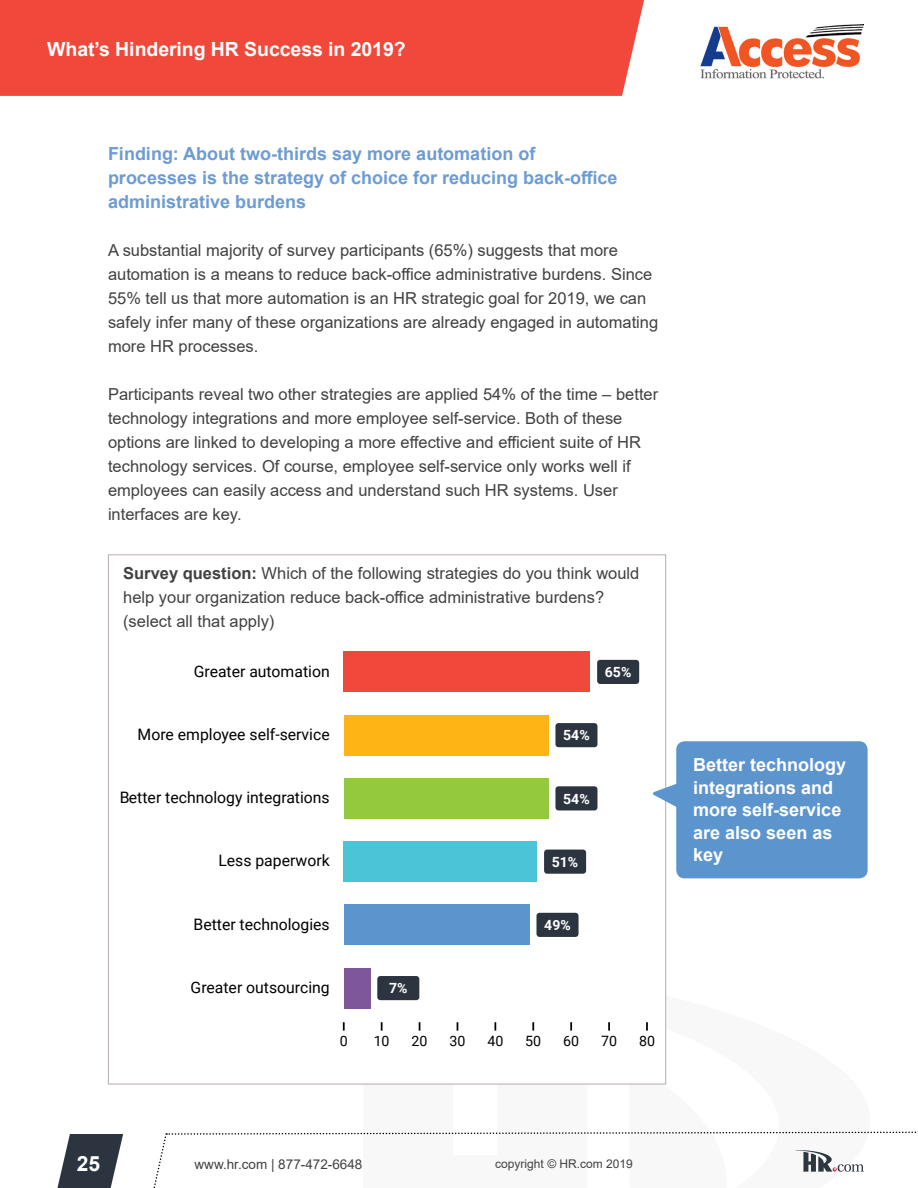
<style>
.page{position:relative;width:918px;height:1188px;background:#fff}
.page>*{position:absolute;margin:0;border:0;box-sizing:border-box;transform-origin:0 0}
.t1{font:700 21px "Arial";color:#fff}
.t2{font:700 19.5px "Arial";letter-spacing:-.005em;color:#fff}
.t3{font:700 18px/24px "Arial";color:#6c9cd3}
.t4{font:700 18px/22.5px "Arial";color:#fff}
.t5{font:16.5px/24px "Arial";color:#414042}
.t6{font:15.75px "Roboto";color:#000}
.t7{font:14.25px "Roboto";color:#000}
.t8{font:700 13.95px "Roboto";color:#fff}
.t9{font:13.5px "Arial";color:#414042}
.t10{font:12px "Arial";color:#414042}
.s1{font-weight:700}
</style>
<div class="page">
<div style="left:0;top:0;width:644px;height:96px;background:#f0493c"></div>
<svg style="left:57px;top:1134px;width:66px;height:54px"></svg>
<svg style="left:153px;top:1131px;width:765px;height:57px"></svg>
<div style="left:597px;top:660px;width:42px;height:24px;background:#2c353f;border-radius:3px"></div>
<div style="left:555px;top:723px;width:42px;height:24px;background:#2c353f;border-radius:3px"></div>
<div style="left:555px;top:786px;width:42px;height:24px;background:#2c353f;border-radius:3px"></div>
<div style="left:544px;top:850px;width:42px;height:24px;background:#2c353f;border-radius:3px"></div>
<div style="left:536px;top:913px;width:43px;height:24px;background:#2c353f;border-radius:3px"></div>
<div style="left:377px;top:976px;width:42px;height:24px;background:#2c353f;border-radius:3px"></div>
<svg style="left:343px;top:1022px;width:2px;height:9px"></svg>
<svg style="left:381px;top:1022px;width:2px;height:9px"></svg>
<svg style="left:494px;top:1022px;width:2px;height:9px"></svg>
<svg style="left:532px;top:1022px;width:2px;height:9px"></svg>
<svg style="left:570px;top:1022px;width:2px;height:9px"></svg>
<svg style="left:608px;top:1022px;width:2px;height:9px"></svg>
<svg style="left:646px;top:1022px;width:2px;height:9px"></svg>
<div style="left:344px;top:968px;width:26px;height:40px;background:#7d579a"></div>
<div style="left:344px;top:905px;width:185px;height:40px;background:#5c94ce"></div>
<div style="left:344px;top:842px;width:193px;height:40px;background:#4ac4d6"></div>
<div style="left:344px;top:778px;width:204px;height:40px;background:#95c93d"></div>
<div style="left:344px;top:715px;width:204px;height:40px;background:#fcb515"></div>
<div style="left:344px;top:652px;width:246px;height:40px;background:#f0493c"></div>
<div style="left:676px;top:741px;width:192px;height:137px;background:#5c94ce;border-radius:9px"></div>
<svg style="left:652px;top:781px;width:25px;height:30px"></svg>
<img style="left:700px;top:25px;width:163px;height:54px">
<p class="t2" style="left:47px;top:35px;width:360px">What’s Hindering HR Success in 2019?</p>
<p class="t3" style="left:108px;top:142px;width:511px">Finding: About two-thirds say more automation of processes is the strategy of choice for reducing back-office administrative burdens</p>
<p class="t5" style="left:108px;top:238px;width:552px">A substantial majority of survey participants (65%) suggests that more automation is a means to reduce back-office administrative burdens. Since 55% tell us that more automation is an HR strategic goal for 2019, we can safely infer many of these organizations are already engaged in automating more HR processes.</p>
<p class="t5" style="left:108px;top:382px;width:552px">Participants reveal two other strategies are applied 54% of the time – better technology integrations and more employee self-service. Both of these options are linked to developing a more effective and efficient suite of HR technology services. Of course, employee self-service only works well if employees can easily access and understand such HR systems. User interfaces are key.</p>
<p class="t5" style="left:123px;top:561px;width:518px"><span class="s1">Survey question:</span> Which of the following strategies do you think would help your organization reduce back-office administrative burdens? (select all that apply)</p>
<p class="t6" style="left:194px;top:660px;width:138px">Greater automation</p>
<p class="t8" style="left:605px;top:662px;width:28px">65%</p>
<p class="t6" style="left:138px;top:723px;width:194px">More employee self-service</p>
<p class="t8" style="left:563px;top:726px;width:28px">54%</p>
<p class="t6" style="left:119px;top:786px;width:212px">Better technology integrations</p>
<p class="t8" style="left:563px;top:789px;width:28px">54%</p>
<p class="t6" style="left:218px;top:850px;width:113px">Less paperwork</p>
<p class="t8" style="left:552px;top:852px;width:28px">51%</p>
<p class="t6" style="left:194px;top:913px;width:138px">Better technologies</p>
<p class="t8" style="left:544px;top:915px;width:28px">49%</p>
<p class="t6" style="left:191px;top:976px;width:141px">Greater outsourcing</p>
<p class="t8" style="left:389px;top:978px;width:20px">7%</p>
<p class="t7" style="left:340px;top:1031px;width:9px">0</p>
<p class="t7" style="left:374px;top:1031px;width:17px">10</p>
<p class="t7" style="left:412px;top:1031px;width:17px">20</p>
<p class="t7" style="left:450px;top:1031px;width:17px">30</p>
<p class="t7" style="left:487px;top:1031px;width:17px">40</p>
<p class="t7" style="left:525px;top:1031px;width:17px">50</p>
<p class="t7" style="left:563px;top:1031px;width:17px">60</p>
<p class="t7" style="left:601px;top:1031px;width:17px">70</p>
<p class="t7" style="left:639px;top:1031px;width:17px">80</p>
<p class="t4" style="left:693px;top:754px;width:155px">Better technology integrations and more self-service are also seen as key</p>
<p class="t1" style="left:77px;top:1149px;width:25px">25</p>
<p class="t9" style="left:195px;top:1155px;width:169px">www.hr.com | 877-472-6648</p>
<p class="t10" style="left:495px;top:1156px;width:139px">copyright © HR.com 2019</p>
</div>
